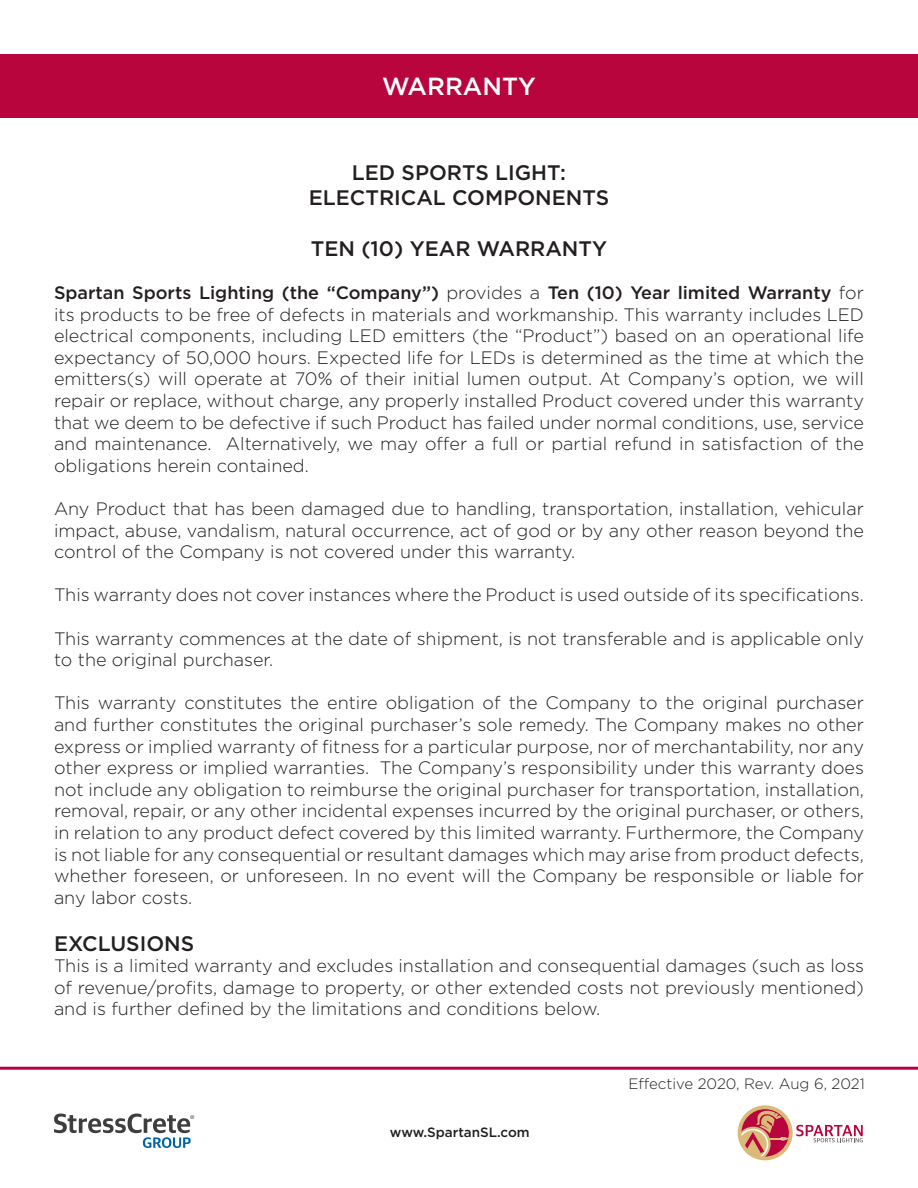
<style>
.page{position:relative;width:918px;height:1188px;background:#fff}
.page>*{position:absolute;margin:0;border:0;box-sizing:border-box;transform-origin:0 0}
.t1{font:500 24.75px "Gotham";color:#fff}
.t2{font:500 21px "Gotham";color:#231f20}
.t3{font:300 18px/21.6px "Gotham";color:#231f20;text-align:justify}
.t4{font:300 15px "Gotham";color:#231f20}
.t5{font:500 13.5px "Gotham";color:#231f20}
.s1{font-weight:500}
</style>
<div class="page">
<hr style="left:0;top:1067px;width:918px;height:3px;background:#b9053d">
<svg style="left:54px;top:1114px;width:140px;height:34px"></svg>
<svg style="left:796px;top:1125px;width:67px;height:17px"></svg>
<svg style="left:739px;top:1110px;width:49px;height:49px;background:#d27873"></svg>
<div style="left:738px;top:1105px;width:55px;height:55px;border:4px solid #dbb979;border-radius:50%"></div>
<div style="left:0;top:54px;width:918px;height:63px;background:#b9053d"></div>
<p class="t1" style="left:382px;top:70px;width:155px">WARRANTY</p>
<p class="t2" style="left:352px;top:159px;width:216px">LED SPORTS LIGHT:</p>
<p class="t2" style="left:309px;top:184px;width:302px">ELECTRICAL COMPONENTS</p>
<p class="t2" style="left:311px;top:235px;width:298px">TEN (10) YEAR WARRANTY</p>
<p class="t3" style="left:54px;top:281px;width:812px"><span class="s1">Spartan Sports Lighting (the “Company”)</span> provides a <span class="s1">Ten (10) Year limited Warranty</span> for its products to be free of defects in materials and workmanship. This warranty includes LED electrical components, including LED emitters (the “Product”) based on an operational life expectancy of 50,000 hours. Expected life for LEDs is determined as the time at which the emitters(s) will operate at 70% of their initial lumen output. At Company’s option, we will repair or replace, without charge, any properly installed Product covered under this warranty that we deem to be defective if such Product has failed under normal conditions, use, service and maintenance. Alternatively, we may offer a full or partial refund in satisfaction of the obligations herein contained.</p>
<p class="t3" style="left:54px;top:497px;width:812px">Any Product that has been damaged due to handling, transportation, installation, vehicular impact, abuse, vandalism, natural occurrence, act of god or by any other reason beyond the control of the Company is not covered under this warranty.</p>
<p class="t3" style="left:54px;top:584px;width:812px">This warranty does not cover instances where the Product is used outside of its specifications.</p>
<p class="t3" style="left:54px;top:627px;width:811px">This warranty commences at the date of shipment, is not transferable and is applicable only to the original purchaser.</p>
<p class="t3" style="left:54px;top:692px;width:812px">This warranty constitutes the entire obligation of the Company to the original purchaser and further constitutes the original purchaser’s sole remedy. The Company makes no other express or implied warranty of fitness for a particular purpose, nor of merchantability, nor any other express or implied warranties. The Company’s responsibility under this warranty does not include any obligation to reimburse the original purchaser for transportation, installation, removal, repair, or any other incidental expenses incurred by the original purchaser, or others, in relation to any product defect covered by this limited warranty. Furthermore, the Company is not liable for any consequential or resultant damages which may arise from product defects, whether foreseen, or unforeseen. In no event will the Company be responsible or liable for any labor costs.</p>
<p class="t2" style="left:54px;top:930px;width:142px">EXCLUSIONS</p>
<p class="t3" style="left:54px;top:955px;width:812px">This is a limited warranty and excludes installation and consequential damages (such as loss of revenue/profits, damage to property, or other extended costs not previously mentioned) and is further defined by the limitations and conditions below.</p>
<p class="t5" style="left:390px;top:1123px;width:141px">www.SpartanSL.com</p>
<p class="t4" style="left:628px;top:1074px;width:238px">Effective 2020, Rev. Aug 6, 2021</p>
</div>
